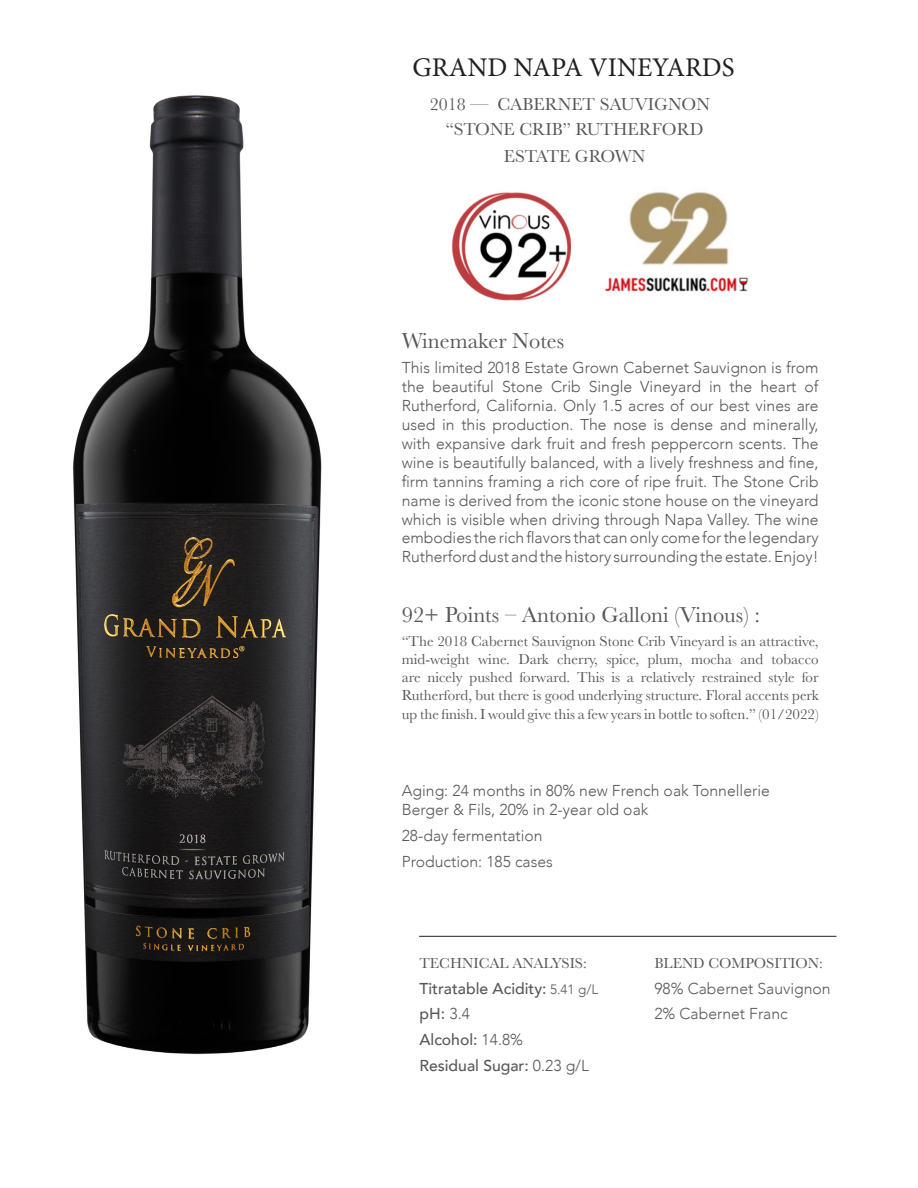
<style>
.page{position:relative;width:918px;height:1188px;background:#fff}
.page>*{position:absolute;margin:0;border:0;box-sizing:border-box;transform-origin:0 0}
.t1{font:27px "Minion Pro";color:#231f20}
.t2{font:22.5px "Baskerville";color:#57585a}
.t3{font:18px/27px "Baskerville";color:#57585a;text-align:center}
.t4{font:300 15.75px/18.9px "Avenir";color:#57585a;text-align:justify}
.t5{font:500 15.75px "Avenir";color:#57585a}
.t6{font:15px/18.3px "Baskerville";color:#57585a;text-align:justify}
.s1{font-weight:300;font-size:13.5px}
.s2{font-weight:300}
</style>
<div class="page">
<img style="left:73px;top:95px;width:249px;height:960px">
<hr style="left:419px;top:936px;width:417px;height:1px;background:#231f20">
<img style="left:451px;top:192px;width:119px;height:109px">
<img style="left:604px;top:191px;width:145px;height:101px">
<p class="t1" style="left:413px;top:50px;width:323px">GRAND NAPA VINEYARDS</p>
<p class="t3" style="left:430px;top:91px;width:282px">2018 — CABERNET SAUVIGNON</p>
<p class="t3" style="left:446px;top:116px;width:259px">“STONE CRIB” RUTHERFORD<br>ESTATE GROWN</p>
<p class="t2" style="left:402px;top:326px;width:164px">Winemaker Notes</p>
<p class="t4" style="left:402px;top:358px;width:418px">This limited 2018 Estate Grown Cabernet Sauvignon is from the beautiful Stone Crib Single Vineyard in the heart of Rutherford, California. Only 1.5 acres of our best vines are used in this production. The nose is dense and minerally, with expansive dark fruit and fresh peppercorn scents. The wine is beautifully balanced, with a lively freshness and fine, firm tannins framing a rich core of ripe fruit. The Stone Crib name is derived from the iconic stone house on the vineyard which is visible when driving through Napa Valley. The wine embodies the rich flavors that can only come for the legendary Rutherford dust and the history surrounding the estate. Enjoy!</p>
<p class="t2" style="left:402px;top:600px;width:360px">92+ Points – Antonio Galloni (Vinous) :</p>
<p class="t6" style="left:402px;top:633px;width:418px">“The 2018 Cabernet Sauvignon Stone Crib Vineyard is an attractive, mid-weight wine. Dark cherry, spice, plum, mocha and tobacco are nicely pushed forward. This is a relatively restrained style for Rutherford, but there is good underlying structure. Floral accents perk up the finish. I would give this a few years in bottle to soften.” (01/2022)</p>
<p class="t4" style="left:402px;top:781px;width:370px">Aging: 24 months in 80% new French oak Tonnellerie<br>Berger &amp; Fils, 20% in 2-year old oak</p>
<p class="t4" style="left:402px;top:826px;width:142px">28-day fermentation</p>
<p class="t4" style="left:402px;top:852px;width:153px">Production: 185 cases</p>
<p class="t6" style="left:419px;top:954px;width:169px">TECHNICAL ANALYSIS:</p>
<p class="t5" style="left:419px;top:975px;width:180px">Titratable Acidity: <span class="s1">5.41 g/L</span></p>
<p class="t5" style="left:419px;top:1000px;width:52px">pH: <span class="s2">3.4</span></p>
<p class="t5" style="left:419px;top:1026px;width:105px">Alcohol: <span class="s2">14.8%</span></p>
<p class="t5" style="left:419px;top:1052px;width:171px">Residual Sugar: <span class="s2">0.23 g/L</span></p>
<p class="t6" style="left:654px;top:954px;width:170px">BLEND COMPOSITION:</p>
<p class="t4" style="left:654px;top:979px;width:178px">98% Cabernet Sauvignon</p>
<p class="t4" style="left:654px;top:1005px;width:135px">2% Cabernet Franc</p>
</div>
